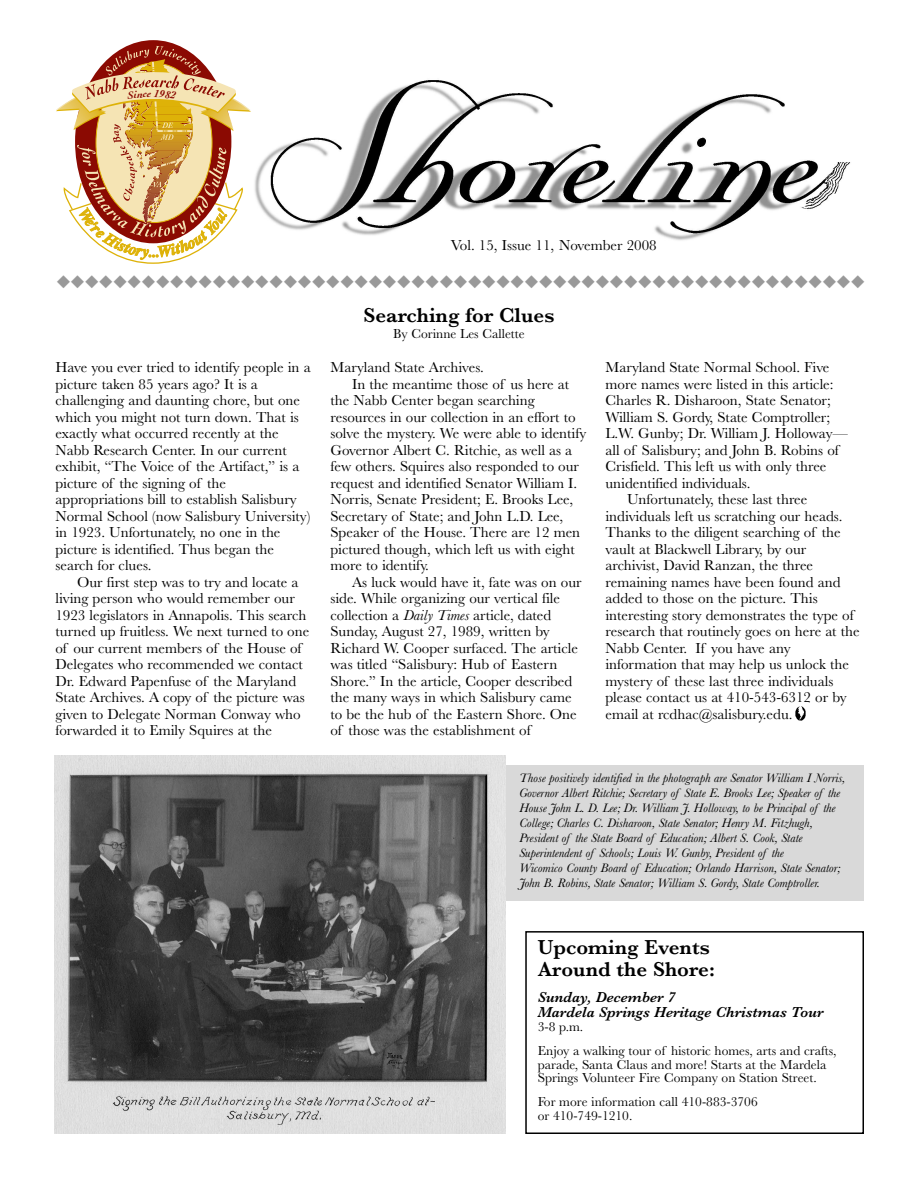
<style>
.page{position:relative;width:918px;height:1188px;background:#fff}
.page>*{position:absolute;margin:0;border:0;box-sizing:border-box;transform-origin:0 0}
.t1{font:600 21px/22.5px "Baskerville";color:#000}
.t2{font:18px "Zapf Dingbats ITC";color:#999}
.t3{font:15px/16.5px "Baskerville";color:#000}
.t4{font:italic 600 15px/15px "Baskerville";color:#000}
.t5{font:13.5px/13.5px "Baskerville";color:#000}
.t6{font:italic 12.75px/15px "Baskerville";color:#000}
.s1{font-style:italic}
</style>
<div class="page">
<div style="left:496px;top:765px;width:368px;height:136px;background:#d9d9d9"></div>
<div style="left:525px;top:931px;width:339px;height:203px;border:2px solid #000"></div>
<img style="left:254px;top:80px;width:597px;height:161px">
<img style="left:795px;top:707px;width:10px;height:14px">
<img style="left:54px;top:755px;width:451px;height:379px">
<svg style="left:56px;top:46px;width:195px;height:218px"></svg>
<p class="t3" style="left:451px;top:238px;width:207px">Vol. 15, Issue 11, November 2008</p>
<p class="t2" style="left:56px;top:271px;width:810px">◆◆◆◆◆◆◆◆◆◆◆◆◆◆◆◆◆◆◆◆◆◆◆◆◆◆◆◆◆◆◆◆◆◆◆◆◆◆◆◆◆◆◆◆◆◆◆◆◆◆◆◆◆◆◆◆◆</p>
<h1 class="t1" style="left:364px;top:306px;width:192px">Searching for Clues</h1>
<p class="t5" style="left:393px;top:329px;width:133px">By Corinne Les Callette</p>
<p class="t3" style="left:56px;top:361px;width:257px">Have you ever tried to identify people in a picture taken 85 years ago? It is a challenging and daunting chore, but one which you might not turn down. That is exactly what occurred recently at the Nabb Research Center. In our current exhibit, “The Voice of the Artifact,” is a picture of the signing of the appropriations bill to establish Salisbury Normal School (now Salisbury University) in 1923. Unfortunately, no one in the picture is identified. Thus began the search for clues.</p>
<p class="t3" style="left:55px;top:575px;width:255px;text-indent:22px">Our first step was to try and locate a living person who would remember our 1923 legislators in Annapolis. This search turned up fruitless. We next turned to one of our current members of the House of Delegates who recommended we contact Dr. Edward Papenfuse of the Maryland State Archives. A copy of the picture was given to Delegate Norman Conway who forwarded it to Emily Squires at the</p>
<p class="t3" style="left:330px;top:361px;width:155px">Maryland State Archives.</p>
<p class="t3" style="left:352px;top:377px;width:219px">In the meantime those of us here at</p>
<p class="t3" style="left:330px;top:394px;width:206px">the Nabb Center began searching</p>
<p class="t3" style="left:330px;top:410px;width:247px">resources in our collection in an effort to</p>
<p class="t3" style="left:330px;top:427px;width:257px">solve the mystery. We were able to identify</p>
<p class="t3" style="left:330px;top:443px;width:243px">Governor Albert C. Ritchie, as well as a</p>
<p class="t3" style="left:330px;top:460px;width:250px">few others. Squires also responded to our</p>
<p class="t3" style="left:330px;top:476px;width:248px">request and identified Senator William I.</p>
<p class="t3" style="left:330px;top:493px;width:244px">Norris, Senate President; E. Brooks Lee,</p>
<p class="t3" style="left:330px;top:509px;width:234px">Secretary of State; and John L.D. Lee,</p>
<p class="t3" style="left:330px;top:526px;width:251px">Speaker of the House. There are 12 men</p>
<p class="t3" style="left:330px;top:542px;width:246px">pictured though, which left us with eight</p>
<p class="t3" style="left:330px;top:559px;width:100px">more to identify.</p>
<p class="t3" style="left:352px;top:575px;width:231px">As luck would have it, fate was on our</p>
<p class="t3" style="left:330px;top:592px;width:231px">side. While organizing our vertical file</p>
<p class="t3" style="left:330px;top:608px;width:222px">collection a <span class="s1">Daily Times</span> article, dated</p>
<p class="t3" style="left:330px;top:625px;width:221px">Sunday, August 27, 1989, written by</p>
<p class="t3" style="left:330px;top:641px;width:249px">Richard W. Cooper surfaced. The article</p>
<p class="t3" style="left:330px;top:658px;width:228px">was titled “Salisbury: Hub of Eastern</p>
<p class="t3" style="left:330px;top:674px;width:243px">Shore.” In the article, Cooper described</p>
<p class="t3" style="left:330px;top:691px;width:243px">the many ways in which Salisbury came</p>
<p class="t3" style="left:330px;top:707px;width:248px">to be the hub of the Eastern Shore. One</p>
<p class="t3" style="left:330px;top:724px;width:202px">of those was the establishment of</p>
<p class="t3" style="left:605px;top:361px;width:225px">Maryland State Normal School. Five</p>
<p class="t3" style="left:605px;top:377px;width:230px">more names were listed in this article:</p>
<p class="t3" style="left:605px;top:394px;width:227px">Charles R. Disharoon, State Senator;</p>
<p class="t3" style="left:605px;top:410px;width:226px">William S. Gordy, State Comptroller;</p>
<p class="t3" style="left:605px;top:427px;width:244px">L.W. Gunby; Dr. William J. Holloway—</p>
<p class="t3" style="left:605px;top:443px;width:235px">all of Salisbury; and John B. Robins of</p>
<p class="t3" style="left:605px;top:460px;width:223px">Crisfield. This left us with only three</p>
<p class="t3" style="left:605px;top:476px;width:146px">unidentified individuals.</p>
<p class="t3" style="left:627px;top:493px;width:182px">Unfortunately, these last three</p>
<p class="t3" style="left:605px;top:509px;width:238px">individuals left us scratching our heads.</p>
<p class="t3" style="left:605px;top:526px;width:237px">Thanks to the diligent searching of the</p>
<p class="t3" style="left:605px;top:542px;width:202px">vault at Blackwell Library, by our</p>
<p class="t3" style="left:605px;top:559px;width:209px">archivist, David Ranzan, the three</p>
<p class="t3" style="left:605px;top:575px;width:237px">remaining names have been found and</p>
<p class="t3" style="left:605px;top:592px;width:214px">added to those on the picture. This</p>
<p class="t3" style="left:605px;top:608px;width:250px">interesting story demonstrates the type of</p>
<p class="t3" style="left:606px;top:625px;width:256px">research that routinely goes on here at the</p>
<p class="t3" style="left:606px;top:641px;width:187px">Nabb Center. If you have any</p>
<p class="t3" style="left:606px;top:658px;width:245px">information that may help us unlock the</p>
<p class="t3" style="left:606px;top:674px;width:229px">mystery of these last three individuals</p>
<p class="t3" style="left:606px;top:691px;width:243px">please contact us at 410-543-6312 or by</p>
<p class="t3" style="left:606px;top:707px;width:189px">email at rcdhac@salisbury.edu.</p>
<p class="t6" style="left:519px;top:772px;width:327px">Those positively identified in the photograph are Senator William I Norris, Governor Albert Ritchie; Secretary of State E. Brooks Lee; Speaker of the House John L. D. Lee; Dr. William J. Holloway, to be Principal of the College; Charles C. Disharoon, State Senator; Henry M. Fitzhugh, President of the State Board of Education; Albert S. Cook, State Superintendent of Schools; Louis W. Gunby, President of the<br>Wicomico County Board of Education; Orlando Harrison, State Senator; John B. Robins, State Senator; William S. Gordy, State Comptroller.</p>
<h1 class="t1" style="left:538px;top:938px;width:179px">Upcoming Events<br>Around the Shore:</h1>
<p class="t4" style="left:538px;top:992px;width:288px">Sunday, December 7<br>Mardela Springs Heritage Christmas Tour</p>
<p class="t5" style="left:538px;top:1016px;width:300px;line-height:24.3px">3-8 p.m.<br>Enjoy a walking tour of historic homes, arts and crafts,</p>
<p class="t5" style="left:538px;top:1059px;width:290px">parade, Santa Claus and more! Starts at the Mardela<br>Springs Volunteer Fire Company on Station Street.</p>
<p class="t5" style="left:538px;top:1097px;width:222px">For more information call 410-883-3706 or 410-749-1210.</p>
</div>
